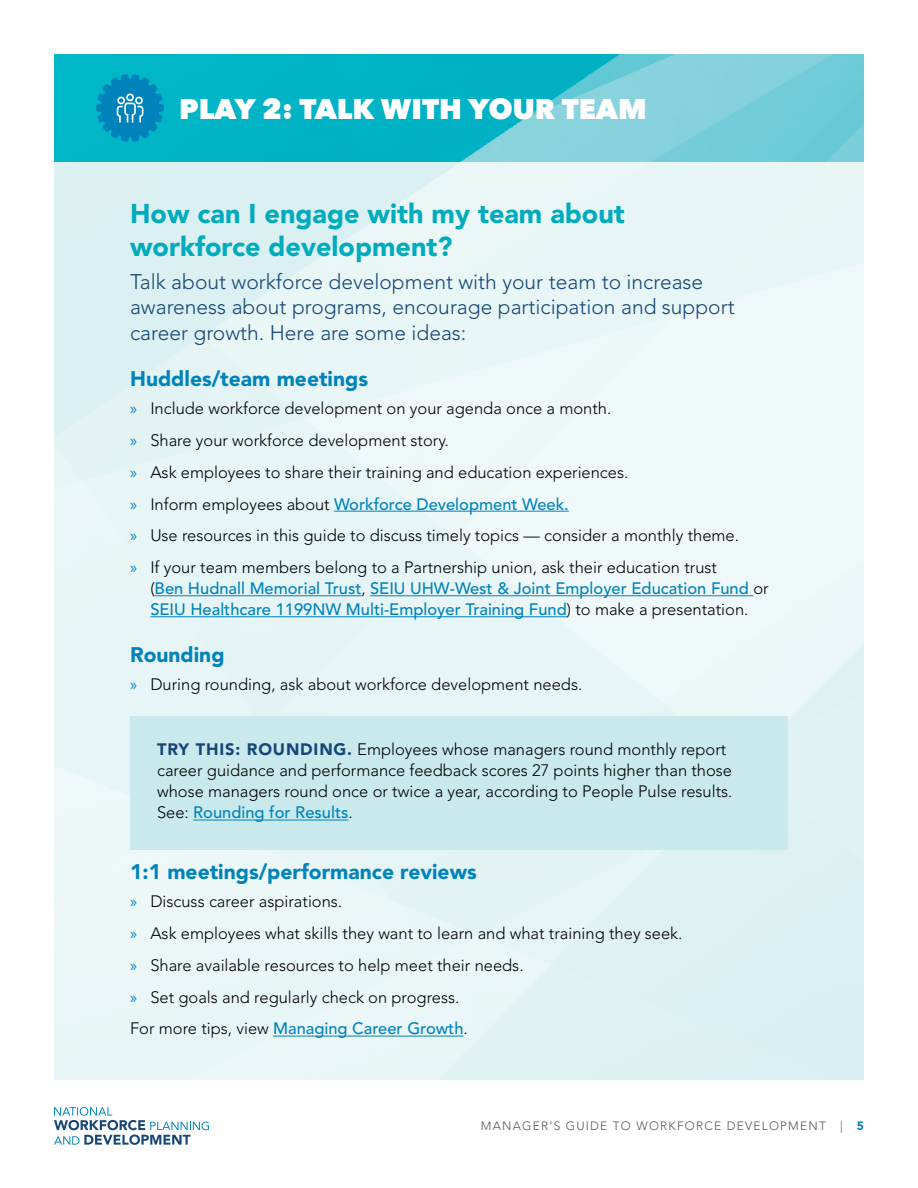
<style>
.page{position:relative;width:918px;height:1188px;background:#fff}
.page>*{position:absolute;margin:0;border:0;box-sizing:border-box;transform-origin:0 0}
.t1{font:800 28.5px "Avenir Next";color:#fff}
.t2{font:900 27px/33px "Avenir LT Std";color:#00abbd}
.t3{font:300 21px/25.5px "Avenir LT Std";color:#164777}
.t4{font:900 21px "Avenir LT Std";color:#0083bb}
.t5{font:300 16.5px/31.8px "Avenir LT Std";color:#000}
.t6{font:500 16.5px/21px "Avenir LT Std";color:#0083bb}
.t7{font:300 12px "Avenir LT Std";letter-spacing:.1em;color:#54565b}
.s1{font-family:"Myriad Pro";font-weight:400;color:#0083bb}
.s2{font-weight:500;color:#0083bb}
.s3{font-weight:300;color:#000}
.s4{font-weight:900;color:#164777}
.s5{font-weight:900;color:#0083bb}
</style>
<div class="page">
<svg style="left:54px;top:1107px;width:155px;height:38px"></svg>
<img style="left:54px;top:54px;width:810px;height:108px">
<svg style="left:96px;top:74px;width:68px;height:68px;background:#0d98c1"></svg>
<hr style="left:334px;top:511px;width:235px;height:1px;background:#0083bb">
<hr style="left:155px;top:595px;width:207px;height:1px;background:#0083bb">
<hr style="left:370px;top:595px;width:383px;height:1px;background:#0083bb">
<hr style="left:150px;top:616px;width:417px;height:1px;background:#0083bb">
<div style="left:130px;top:716px;width:658px;height:133px;background:#c9e9ed"></div>
<hr style="left:193px;top:820px;width:155px;height:1px;background:#0083bb">
<hr style="left:273px;top:1036px;width:191px;height:1px;background:#0083bb">
<h1 class="t1" style="left:179px;top:92px;width:469px">PLAY 2: TALK WITH YOUR TEAM</h1>
<h2 class="t2" style="left:130px;top:197px;width:496px">How can I engage with my team about workforce development?</h2>
<p class="t3" style="left:130px;top:269px;width:606px">Talk about workforce development with your team to increase awareness about programs, encourage participation and support career growth. Here are some ideas:</p>
<p class="t4" style="left:130px;top:366px;width:239px">Huddles/team meetings</p>
<p class="t5" style="left:130px;top:393px;width:610px"><span class="s1">»</span> Include workforce development on your agenda once a month.<br><span class="s1">»</span> Share your workforce development story.<br><span class="s1">»</span> Ask employees to share their training and education experiences.<br><span class="s1">»</span> Inform employees about <span class="s2">Workforce Development Week.<br></span><span class="s1">»</span> Use resources in this guide to discuss timely topics — consider a monthly theme. <span class="s1">»</span> If your team members belong to a Partnership union, ask their education trust</p>
<p class="t6" style="left:150px;top:578px;width:620px"><span class="s3">(</span>Ben Hudnall Memorial Trust<span class="s3">,</span> SEIU UHW-West &amp; Joint Employer Education Fund <span class="s3">or<br></span>SEIU Healthcare 1199NW Multi-Employer Training Fund<span class="s3">) to make a presentation.</span></p>
<p class="t4" style="left:130px;top:642px;width:96px">Rounding</p>
<p class="t5" style="left:130px;top:668px;width:454px"><span class="s1">»</span> During rounding, ask about workforce development needs.</p>
<p class="t5" style="left:157px;top:739px;width:577px;line-height:21px"><span class="s4">TRY THIS: ROUNDING.</span> Employees whose managers round monthly report career guidance and performance feedback scores 27 points higher than those whose managers round once or twice a year, according to People Pulse results.<br>See: <span class="s2">Rounding for Results</span>.</p>
<p class="t4" style="left:130px;top:859px;width:348px">1:1 meetings/performance reviews</p>
<p class="t5" style="left:130px;top:886px;width:554px"><span class="s1">»</span> Discuss career aspirations.<br><span class="s1">»</span> Ask employees what skills they want to learn and what training they seek. <span class="s1">»</span> Share available resources to help meet their needs.<br><span class="s1">»</span> Set goals and regularly check on progress.<br>For more tips, view <span class="s2">Managing Career Growth</span>.</p>
<p class="t7" style="left:481px;top:1119px;width:385px">MANAGER’S GUIDE TO WORKFORCE DEVELOPMENT | <span class="s5">5</span></p>
</div>
